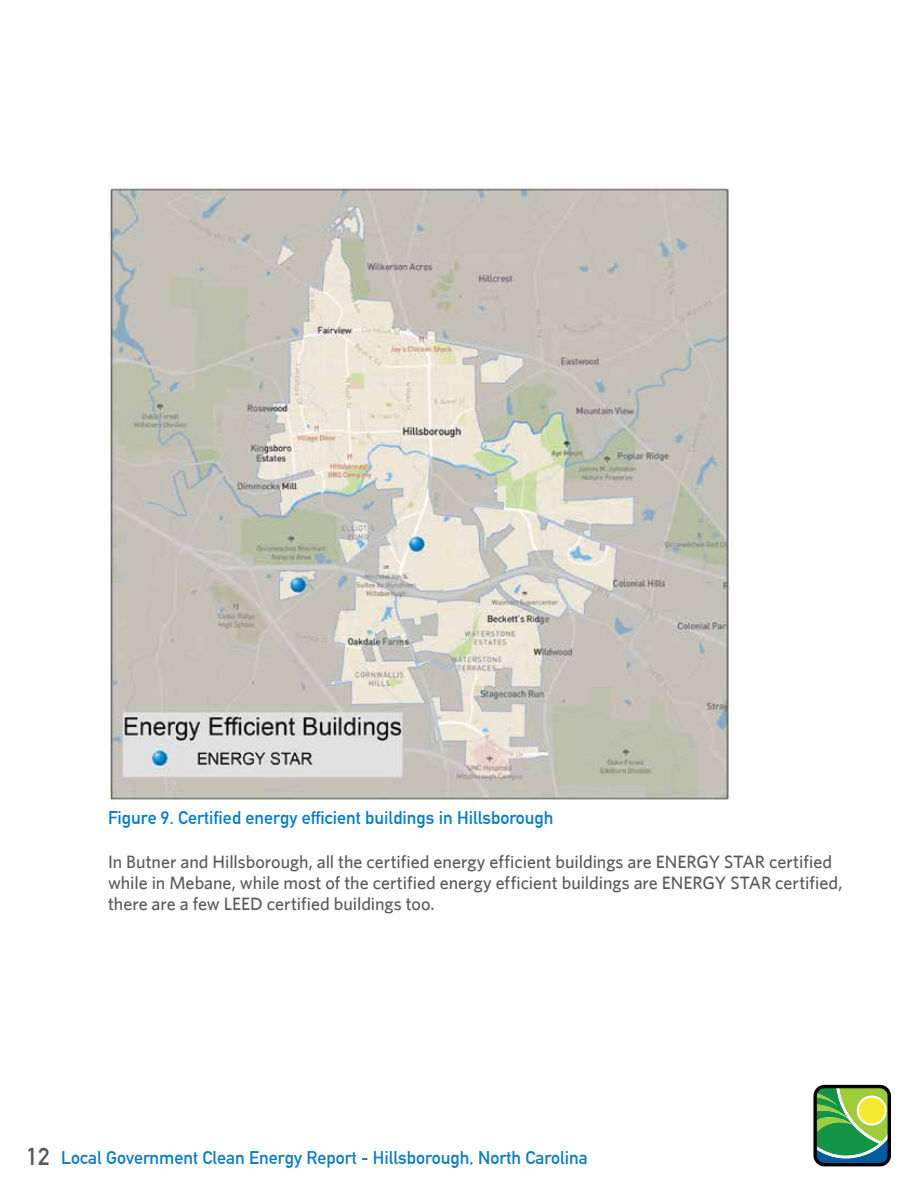
<style>
.page{position:relative;width:918px;height:1188px;background:#fff}
.page>*{position:absolute;margin:0;border:0;box-sizing:border-box;transform-origin:0 0}
.t1{font:500 18px/21px "Whitney";color:#58595b}
.t2{font:700 18px "DIN Alternate";color:#0e7dc2}
.t3{font:700 18px "DIN Alternate";color:#077ec3}
.s1{font-size:24px;color:#58595b}
</style>
<div class="page">
<svg style="left:813px;top:1085px;width:78px;height:81px"></svg>
<img style="left:110px;top:185px;width:621px;height:615px">
<p class="t3" style="left:108px;top:804px;width:447px">Figure 9. Certified energy efficient buildings in Hillsborough</p>
<p class="t1" style="left:108px;top:850px;width:736px">In Butner and Hillsborough, all the certified energy efficient buildings are ENERGY STAR certified while in Mebane, while most of the certified energy efficient buildings are ENERGY STAR certified, there are a few LEED certified buildings too.</p>
<p class="t2" style="left:27px;top:1144px;width:563px"><span class="s1">12</span> Local Government Clean Energy Report - Hillsborough, North Carolina</p>
</div>
